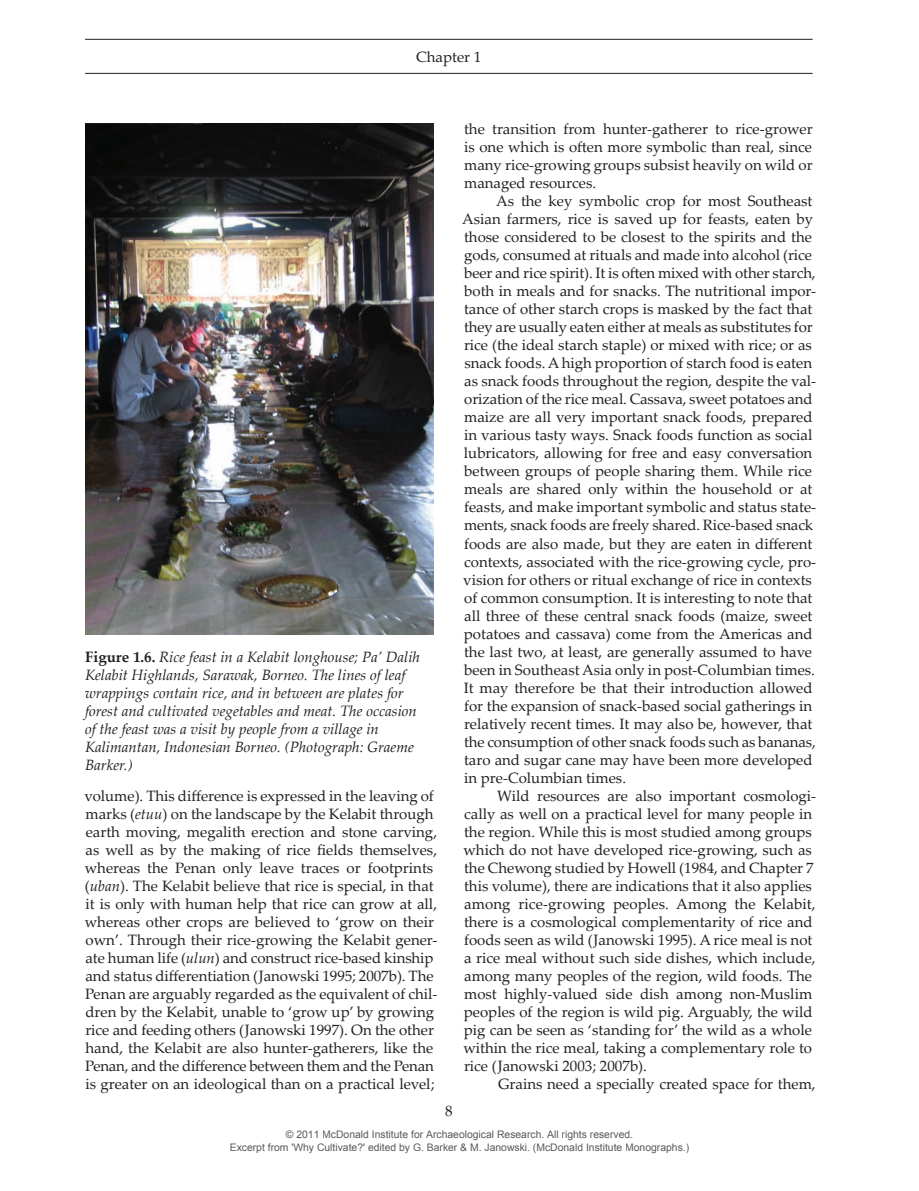
<style>
.page{position:relative;width:919px;height:1191px;background:#fff}
.page>*{position:absolute;margin:0;border:0;box-sizing:border-box;transform-origin:0 0}
.t1{font:15px/18px "Palatino Linotype";color:#231f20}
.t2{font:italic 15px/18px "Palatino Linotype";color:#231f20}
.t3{font:10.35px/12.5px "Arial";color:#58595b;text-align:center}
.s1{font-weight:700;font-style:normal}
.s2{font-style:italic}
</style>
<div class="page">
<hr style="left:85px;top:39px;width:727px;height:1px;background:#231f20">
<hr style="left:85px;top:73px;width:727px;height:1px;background:#231f20">
<img style="left:85px;top:123px;width:349px;height:511px">
<p class="t1" style="left:416px;top:47px;width:67px">Chapter 1</p>
<p class="t2" style="left:85px;top:647px;width:336px"><span class="s1">Figure 1.6.</span> Rice feast in a Kelabit longhouse; Pa’ Dalih Kelabit Highlands, Sarawak, Borneo. The lines of leaf wrappings contain rice, and in between are plates for forest and cultivated vegetables and meat. The occasion of the feast was a visit by people from a village in Kalimantan, Indonesian Borneo. (Photograph: Graeme Barker.)</p>
<p class="t1" style="left:85px;top:786px;width:354px">volume). This difference is expressed in the leaving of marks (<span class="s2">etuu</span>) on the landscape by the Kelabit through earth moving, megalith erection and stone carving, as well as by the making of rice fields themselves, whereas the Penan only leave traces or footprints (<span class="s2">uban</span>). The Kelabit believe that rice is special, in that it is only with human help that rice can grow at all, whereas other crops are believed to ‘grow on their own’. Through their rice-growing the Kelabit gener&shy;ate human life (<span class="s2">ulun</span>) and construct rice-based kinship and status differentiation (Janowski 1995; 2007b). The Penan are arguably regarded as the equivalent of chil&shy;dren by the Kelabit, unable to ‘grow up’ by growing rice and feeding others (Janowski 1997). On the other hand, the Kelabit are also hunter-gatherers, like the Penan, and the difference between them and the Penan is greater on an ideological than on a practical level;</p>
<p class="t1" style="left:445px;top:1101px;width:9px">8</p>
<p class="t1" style="left:464px;top:120px;width:350px;text-align:justify">the transition from hunter-gatherer to rice-grower is one which is often more symbolic than real, since many rice-growing groups subsist heavily on wild or managed resources.</p>
<p class="t1" style="left:462px;top:192px;width:355px;text-indent:34px">As the key symbolic crop for most Southeast Asian farmers, rice is saved up for feasts, eaten by those considered to be closest to the spirits and the gods, consumed at rituals and made into alcohol (rice beer and rice spirit). It is often mixed with other starch, both in meals and for snacks. The nutritional impor&shy;tance of other starch crops is masked by the fact that they are usually eaten either at meals as substitutes for rice (the ideal starch staple) or mixed with rice; or as snack foods. A high proportion of starch food is eaten as snack foods throughout the region, despite the val&shy;orization of the rice meal. Cassava, sweet potatoes and maize are all very important snack foods, prepared in various tasty ways. Snack foods function as social lubricators, allowing for free and easy conversation between groups of people sharing them. While rice meals are shared only within the household or at feasts, and make important symbolic and status state&shy;ments, snack foods are freely shared. Rice-based snack foods are also made, but they are eaten in different contexts, associated with the rice-growing cycle, pro&shy;vision for others or ritual exchange of rice in contexts of common consumption. It is interesting to note that all three of these central snack foods (maize, sweet potatoes and cassava) come from the Americas and the last two, at least, are generally assumed to have been in Southeast Asia only in post-Columbian times.<br>It may therefore be that their introduction allowed for the expansion of snack-based social gatherings in relatively recent times. It may also be, however, that the consumption of other snack foods such as bananas, taro and sugar cane may have been more developed in pre-Columbian times.</p>
<p class="t1" style="left:463px;top:786px;width:354px;text-indent:34px">Wild resources are also important cosmologi&shy;cally as well on a practical level for many people in the region. While this is most studied among groups which do not have developed rice-growing, such as the Chewong studied by Howell (1984, and Chapter 7 this volume), there are indications that it also applies among rice-growing peoples. Among the Kelabit, there is a cosmological complementarity of rice and foods seen as wild (Janowski 1995). A rice meal is not a rice meal without such side dishes, which include, among many peoples of the region, wild foods. The most highly-valued side dish among non-Muslim peoples of the region is wild pig. Arguably, the wild pig can be seen as ‘standing for’ the wild as a whole within the rice meal, taking a complementary role to rice (Janowski 2003; 2007b).</p>
<p class="t1" style="left:498px;top:1074px;width:319px">Grains need a specially created space for them,</p>
<p class="t3" style="left:230px;top:1128px;width:461px">© 2011 McDonald Institute for Archaeological Research. All rights reserved.<br>Excerpt from 'Why Cultivate?' edited by G. Barker &amp; M. Janowski. (McDonald Institute Monographs.)</p>
</div>
